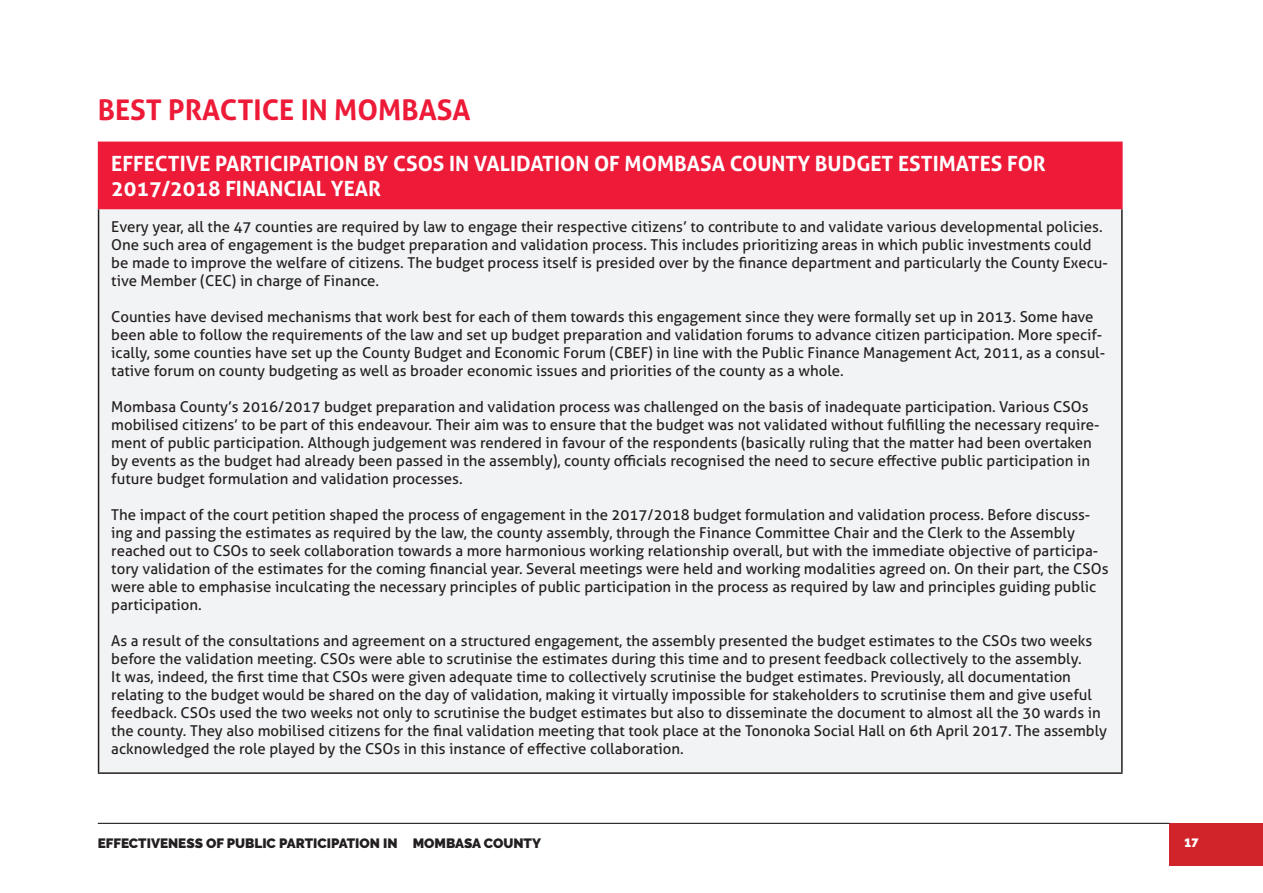
<style>
.page{position:relative;width:1263px;height:893px;background:#fff}
.page>*{position:absolute;margin:0;border:0;box-sizing:border-box;transform-origin:0 0}
.Base-Text{font:700 28.5px "Aller";color:#ed1a38}
.Tables-Title{font:700 21px/25.2px "Aller";color:#fff}
.t1{font:15px/18px "Aller";color:#231f20}
.t2{font:900 13.5px "Raleway";color:#231f20}
.t3{font:900 12px "Raleway";color:#fff}
</style>
<div class="page">
<div style="left:1169px;top:823px;width:94px;height:42px;background:#d1232a"></div>
<hr style="left:98px;top:823px;width:1071px;height:1px;background:#231f20">
<div style="left:99px;top:142px;width:1023px;height:66px;background:#ed1a38"></div>
<div style="left:99px;top:208px;width:1023px;height:565px;background:#f2f3f4"></div>
<hr style="left:98px;top:209px;width:1px;height:563px;background:#231f20">
<hr style="left:1121px;top:209px;width:2px;height:563px;background:#231f20">
<hr style="left:98px;top:772px;width:1025px;height:2px;background:#231f20">
<hr style="left:98px;top:142px;width:1025px;height:1px;background:#ed1a38">
<hr style="left:98px;top:143px;width:1px;height:65px;background:#ed1a38">
<hr style="left:1121px;top:143px;width:2px;height:65px;background:#ed1a38">
<hr style="left:98px;top:208px;width:1025px;height:1px;background:#ed1a38">
<p class="Base-Text" style="left:98px;top:93px;width:374px">BEST PRACTICE IN MOMBASA</p>
<p class="Tables-Title" style="left:111px;top:150px;width:936px">EFFECTIVE PARTICIPATION BY CSOS IN VALIDATION OF MOMBASA COUNTY BUDGET ESTIMATES FOR<br>2017/2018 FINANCIAL YEAR</p>
<p class="t1" style="left:111px;top:218px;width:998px">Every year, all the 47 counties are required by law to engage their respective citizens’ to contribute to and validate various developmental policies.<br>One such area of engagement is the budget preparation and validation process. This includes prioritizing areas in which public investments could be made to improve the welfare of citizens. The budget process itself is presided over by the finance department and particularly the County Execu&shy;tive Member (CEC) in charge of Finance.</p>
<p class="t1" style="left:111px;top:308px;width:995px">Counties have devised mechanisms that work best for each of them towards this engagement since they were formally set up in 2013. Some have been able to follow the requirements of the law and set up budget preparation and validation forums to advance citizen participation. More specif&shy;ically, some counties have set up the County Budget and Economic Forum (CBEF) in line with the Public Finance Management Act, 2011, as a consul&shy;tative forum on county budgeting as well as broader economic issues and priorities of the county as a whole.</p>
<p class="t1" style="left:111px;top:398px;width:990px">Mombasa County’s 2016/2017 budget preparation and validation process was challenged on the basis of inadequate participation. Various CSOs mobilised citizens’ to be part of this endeavour. Their aim was to ensure that the budget was not validated without fulfilling the necessary require&shy;ment of public participation. Although judgement was rendered in favour of the respondents (basically ruling that the matter had been overtaken by events as the budget had already been passed in the assembly), county officials recognised the need to secure effective public participation in future budget formulation and validation processes.</p>
<p class="t1" style="left:111px;top:506px;width:999px">The impact of the court petition shaped the process of engagement in the 2017/2018 budget formulation and validation process. Before discuss&shy;ing and passing the estimates as required by the law, the county assembly, through the Finance Committee Chair and the Clerk to the Assembly reached out to CSOs to seek collaboration towards a more harmonious working relationship overall, but with the immediate objective of participa&shy;tory validation of the estimates for the coming financial year. Several meetings were held and working modalities agreed on. On their part, the CSOs were able to emphasise inculcating the necessary principles of public participation in the process as required by law and principles guiding public participation.</p>
<p class="t1" style="left:111px;top:632px;width:997px">As a result of the consultations and agreement on a structured engagement, the assembly presented the budget estimates to the CSOs two weeks before the validation meeting. CSOs were able to scrutinise the estimates during this time and to present feedback collectively to the assembly.<br>It was, indeed, the first time that CSOs were given adequate time to collectively scrutinise the budget estimates. Previously, all documentation relating to the budget would be shared on the day of validation, making it virtually impossible for stakeholders to scrutinise them and give useful feedback. CSOs used the two weeks not only to scrutinise the budget estimates but also to disseminate the document to almost all the 30 wards in the county. They also mobilised citizens for the final validation meeting that took place at the Tononoka Social Hall on 6th April 2017. The assembly acknowledged the role played by the CSOs in this instance of effective collaboration.</p>
<p class="t2" style="left:98px;top:836px;width:445px">EFFECTIVENESS OF PUBLIC PARTICIPATION IN MOMBASA COUNTY</p>
<p class="t3" style="left:1184px;top:836px;width:16px">17</p>
</div>
